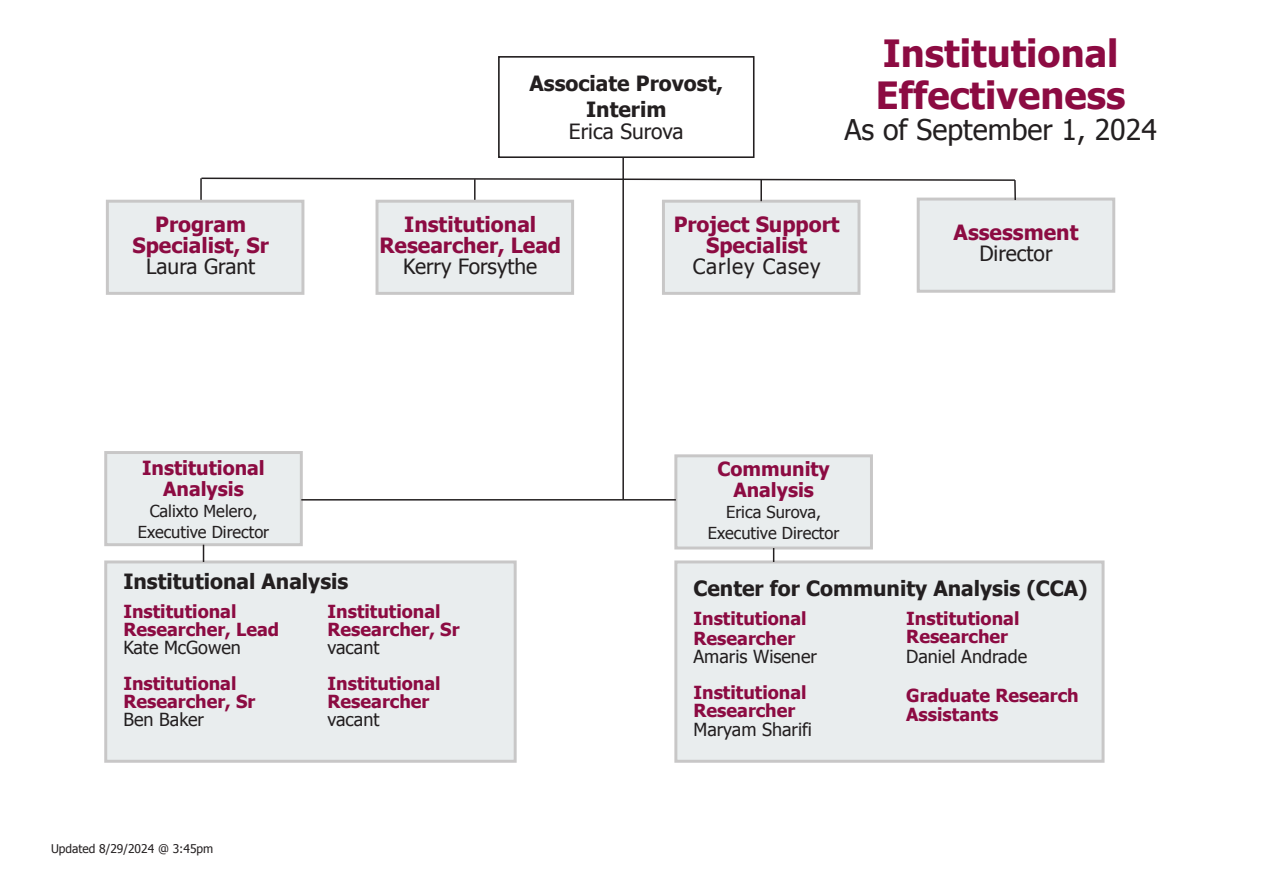
<style>
.page{position:relative;width:1263px;height:893px;background:#fff}
.page>*{position:absolute;margin:0;border:0;box-sizing:border-box;transform-origin:0 0}
.t1{font:700 37.5px/42px "Tahoma";color:#8c0b42}
.t2{font:28.5px "Tahoma";color:#231f20}
.t3{font:700 21px/21px "Tahoma";color:#8c0b42;text-align:center}
.t4{font:700 21px/25.5px "Tahoma";color:#231f20;text-align:center}
.t5{font:21px "Tahoma";color:#231f20}
.t6{font:700 19.5px/21px "Tahoma";color:#8c0b42;text-align:center}
.t7{font:700 18px/18px "Tahoma";color:#8c0b42}
.t8{font:16.5px/21px "Tahoma";color:#231f20;text-align:center}
.t9{font:12px "Tahoma";color:#231f20}
.s1{font-weight:400;color:#231f20}
</style>
<div class="page">
<div style="left:498px;top:56px;width:256px;height:102px;border:2px solid #231f20"></div>
<svg style="left:106px;top:200px;width:198px;height:95px;background:#e6e9ea"></svg>
<svg style="left:375px;top:200px;width:199px;height:95px;background:#e6e9ea"></svg>
<svg style="left:662px;top:200px;width:198px;height:95px;background:#e6e9ea"></svg>
<div style="left:104px;top:560px;width:413px;height:203px;background:#e9edee"></div>
<div style="left:674px;top:560px;width:430px;height:203px;background:#e9edee"></div>
<svg style="left:104px;top:451px;width:199px;height:95px;background:#e6e9ea"></svg>
<svg style="left:674px;top:454px;width:199px;height:95px;background:#e6e9ea"></svg>
<hr style="left:622px;top:157px;width:2px;height:343px;background:#231f20">
<hr style="left:301px;top:499px;width:375px;height:2px;background:#231f20">
<svg style="left:203px;top:545px;width:1px;height:17px"></svg>
<svg style="left:773px;top:548px;width:1px;height:14px"></svg>
<svg style="left:201px;top:177px;width:814px;height:23px"></svg>
<hr style="left:760px;top:180px;width:2px;height:21px;background:#231f20">
<hr style="left:1014px;top:180px;width:2px;height:20px;background:#231f20">
<hr style="left:200px;top:178px;width:2px;height:22px;background:#231f20">
<svg style="left:917px;top:198px;width:198px;height:95px;background:#e6e9ea"></svg>
<p class="t4" style="left:530px;top:69px;width:195px">Associate Provost,<br>Interim</p>
<p class="t5" style="left:569px;top:117px;width:116px">Erica Surova</p>
<p class="t1" style="left:876px;top:30px;width:251px">Institutional<br>Effectiveness</p>
<p class="t2" style="left:844px;top:111px;width:314px">As of September 1, 2024</p>
<p class="t3" style="left:132px;top:213px;width:138px">Program<br>Specialist, Sr<br><span class="s1">Laura Grant</span></p>
<p class="t3" style="left:379px;top:213px;width:183px">Institutional<br>Researcher, Lead<br><span class="s1">Kerry Forsythe</span></p>
<p class="t3" style="left:674px;top:213px;width:167px">Project Support<br>Specialist<br><span class="s1">Carley Casey</span></p>
<p class="t6" style="left:142px;top:456px;width:124px">Institutional<br>Analysis</p>
<p class="t8" style="left:138px;top:499px;width:133px">Calixto Melero,<br>Executive Director</p>
<p class="t6" style="left:717px;top:457px;width:114px">Community<br>Analysis</p>
<p class="t8" style="left:708px;top:500px;width:133px">Erica Surova,<br>Executive Director</p>
<p class="t3" style="left:954px;top:220px;width:126px">Assessment<br><span class="s1">Director</span></p>
<p class="t4" style="left:123px;top:567px;width:227px">Institutional Analysis</p>
<p class="t7" style="left:123px;top:601px;width:157px">Institutional<br>Researcher, Lead<br><span class="s1">Kate McGowen</span></p>
<p class="t7" style="left:123px;top:673px;width:133px">Institutional<br>Researcher, Sr<br><span class="s1">Ben Baker</span></p>
<p class="t9" style="left:51px;top:841px;width:164px">Updated 8/29/2024 @ 3:45pm</p>
<p class="t7" style="left:327px;top:601px;width:133px">Institutional<br>Researcher, Sr <span class="s1">vacant</span></p>
<p class="t7" style="left:327px;top:673px;width:115px">Institutional<br>Researcher <span class="s1">vacant</span></p>
<p class="t4" style="left:693px;top:575px;width:396px">Center for Community Analysis (CCA)</p>
<p class="t7" style="left:693px;top:608px;width:125px;line-height:18.8px">Institutional<br>Researcher<br><span class="s1">Amaris Wisener</span></p>
<p class="t7" style="left:693px;top:682px;width:120px;line-height:18.8px">Institutional<br>Researcher<br><span class="s1">Maryam Sharifi</span></p>
<p class="t7" style="left:906px;top:608px;width:122px;line-height:18.8px">Institutional<br>Researcher<br><span class="s1">Daniel Andrade</span></p>
<p class="t7" style="left:906px;top:684px;width:174px;line-height:19.5px">Graduate Research<br>Assistants</p>
</div>
